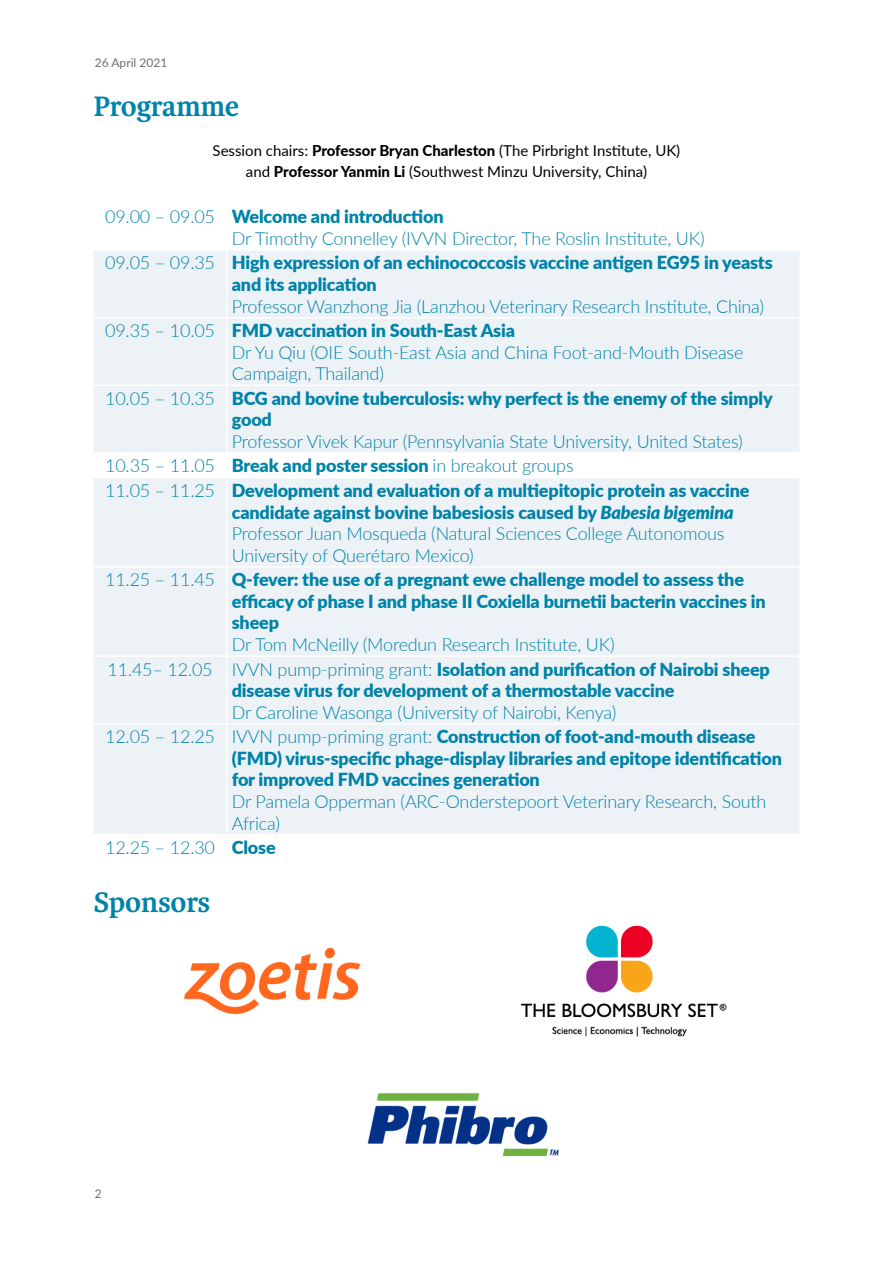
<style>
.page{position:relative;width:893px;height:1263px;background:#fff}
.page>*{position:absolute;margin:0;border:0;box-sizing:border-box;transform-origin:0 0}
.t1{font:700 30px "Karmina";letter-spacing:-.01em;color:#0083a8}
.t2{font:300 18px/21.6px "Lato";letter-spacing:-.01em;color:#0083a8}
.t3{font:900 18px/21.6px "Lato";letter-spacing:-.01em;color:#0083a8}
.t4{font:15px/21.6px "Lato";color:#000;text-align:center}
.t5{font:12px "Lato";color:#706f6f}
.s1{font-weight:800}
.s2{font-weight:900}
.s3{font-weight:300}
.s4{font-weight:900;font-style:italic}
</style>
<div class="page">
<div style="left:94px;top:251px;width:705px;height:583px;background:#edf2f7"></div>
<hr style="left:226px;top:251px;width:1px;height:66px;background:#fff">
<hr style="left:94px;top:317px;width:133px;height:1px;background:#fff">
<hr style="left:227px;top:317px;width:572px;height:1px;background:#fff">
<hr style="left:226px;top:318px;width:1px;height:67px;background:#fff">
<hr style="left:94px;top:385px;width:133px;height:1px;background:#fff">
<hr style="left:227px;top:385px;width:572px;height:1px;background:#fff">
<hr style="left:226px;top:386px;width:1px;height:66px;background:#fff">
<hr style="left:94px;top:452px;width:133px;height:2px;background:#fff">
<hr style="left:227px;top:452px;width:572px;height:2px;background:#fff">
<svg style="left:94px;top:454px;width:705px;height:23px"></svg>
<hr style="left:226px;top:478px;width:1px;height:88px;background:#fff">
<hr style="left:226px;top:568px;width:1px;height:87px;background:#fff">
<hr style="left:226px;top:657px;width:1px;height:66px;background:#fff">
<hr style="left:226px;top:724px;width:1px;height:110px;background:#fff">
<hr style="left:94px;top:477px;width:133px;height:1px;background:#fff">
<hr style="left:227px;top:477px;width:572px;height:1px;background:#fff">
<hr style="left:94px;top:566px;width:133px;height:2px;background:#fff">
<hr style="left:227px;top:566px;width:572px;height:2px;background:#fff">
<hr style="left:94px;top:655px;width:133px;height:2px;background:#fff">
<hr style="left:227px;top:655px;width:572px;height:2px;background:#fff">
<hr style="left:94px;top:723px;width:133px;height:1px;background:#fff">
<hr style="left:227px;top:723px;width:572px;height:1px;background:#fff">
<img style="left:367px;top:1093px;width:192px;height:64px">
<img style="left:521px;top:925px;width:206px;height:112px">
<img style="left:184px;top:947px;width:177px;height:68px">
<p class="t5" style="left:95px;top:54px;width:74px">26 April 2021</p>
<h1 class="t1" style="left:94px;top:89px;width:147px">Programme</h1>
<p class="t4" style="left:213px;top:139px;width:469px">Session chairs: <span class="s1">Professor Bryan Charleston</span> (The Pirbright Institute, UK) and <span class="s1">Professor Yanmin Li</span> (Southwest Minzu University, China)</p>
<p class="t2" style="left:232px;top:205px;width:474px;text-indent:-127px">09.00 – 09.05 <span class="s2">Welcome and introduction<br></span>Dr Timothy Connelley (IVVN Director, The Roslin Institute, UK)</p>
<p class="t3" style="left:232px;top:251px;width:542px;text-indent:-127px"><span class="s3">09.05 – 09.35</span> High expression of an echinococcosis vaccine antigen EG95 in yeasts and its application</p>
<p class="t2" style="left:105px;top:293px;width:660px;line-height:24.5px;text-indent:127px">Professor Wanzhong Jia (Lanzhou Veterinary Research Institute, China)<br>09.35 – 10.05 <span class="s2">FMD vaccination in South-East Asia</span></p>
<p class="t2" style="left:232px;top:341px;width:513px">Dr Yu Qiu (OIE South-East Asia and China Foot-and-Mouth Disease<br>Campaign, Thailand)</p>
<p class="t3" style="left:232px;top:387px;width:542px;text-indent:-127px"><span class="s3">10.05 – 10.35</span> BCG and bovine tuberculosis: why perfect is the enemy of the simply good</p>
<p class="t2" style="left:105px;top:429px;width:646px;line-height:24.5px;text-indent:127px">Professor Vivek Kapur (Pennsylvania State University, United States)<br>10.35 – 11.05 <span class="s2">Break and poster session</span> in breakout groups<br>11.05 – 11.25 <span class="s2">Development and evaluation of a multiepitopic protein as vaccine</span></p>
<p class="t2" style="left:232px;top:501px;width:503px"><span class="s2">candidate against bovine babesiosis caused by</span> <span class="s4">Babesia bigemina<br></span>Professor Juan Mosqueda (Natural Sciences College Autonomous<br>University of Querétaro Mexico)</p>
<p class="t3" style="left:232px;top:568px;width:535px;text-indent:-127px"><span class="s3">11.25 – 11.45</span> Q-fever: the use of a pregnant ewe challenge model to assess the efficacy of phase I and phase II Coxiella burnetii bacterin vaccines in sheep</p>
<p class="t2" style="left:107px;top:632px;width:664px;line-height:24.5px;text-indent:124px">Dr Tom McNeilly (Moredun Research Institute, UK)<br>11.45– 12.05 IVVN pump-priming grant: <span class="s2">Isolation and purification of Nairobi sheep</span></p>
<p class="t3" style="left:232px;top:679px;width:444px">disease virus for development of a thermostable vaccine</p>
<p class="t2" style="left:105px;top:699px;width:652px;line-height:24.5px;text-indent:127px">Dr Caroline Wasonga (University of Nairobi, Kenya)<br>12.05 – 12.25 IVVN pump-priming grant: <span class="s2">Construction of foot-and-mouth disease</span></p>
<p class="t3" style="left:232px;top:747px;width:552px">(FMD) virus-specific phage-display libraries and epitope identification for improved FMD vaccines generation</p>
<p class="t2" style="left:232px;top:790px;width:536px">Dr Pamela Opperman (ARC-Onderstepoort Veterinary Research, South<br>Africa)</p>
<p class="t2" style="left:105px;top:836px;width:172px">12.25 – 12.30 <span class="s2">Close</span></p>
<h1 class="t1" style="left:94px;top:885px;width:118px">Sponsors</h1>
<p class="t5" style="left:95px;top:1185px;width:8px">2</p>
</div>
